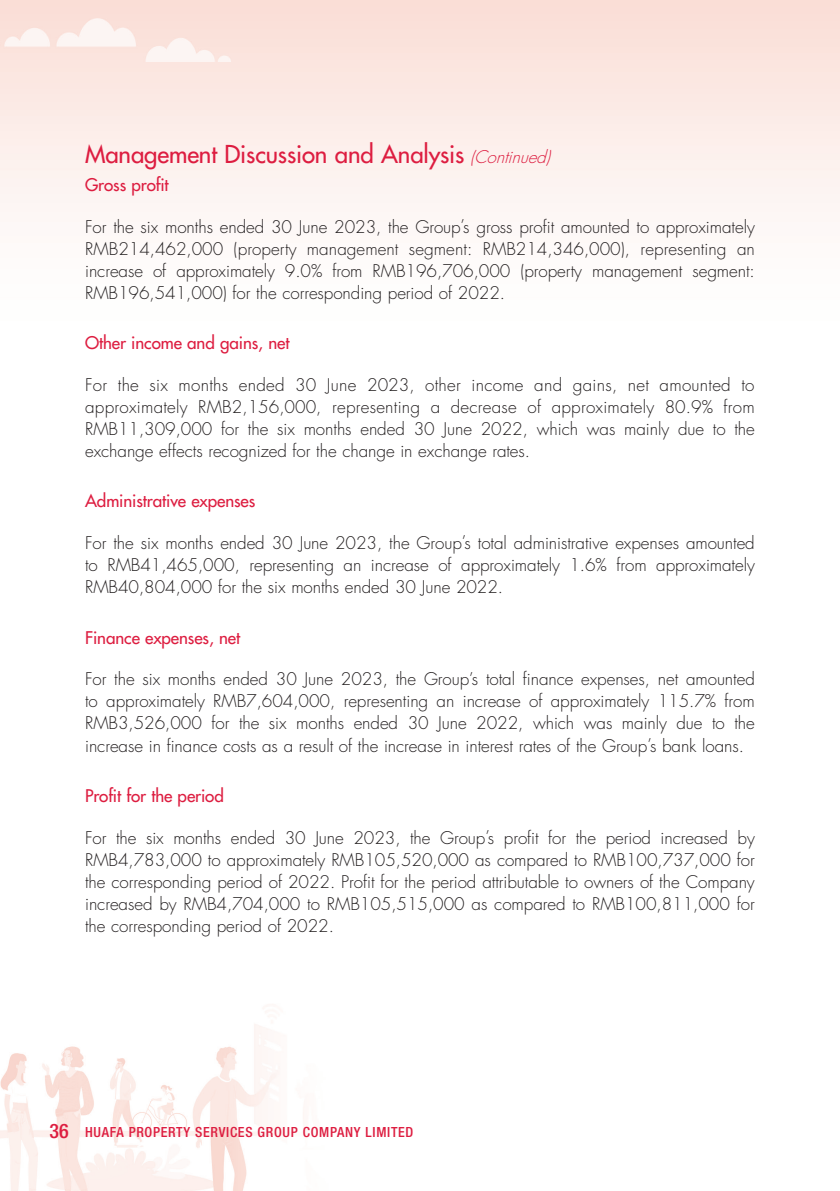
<style>
.page{position:relative;width:840px;height:1191px;background:#fff}
.page>*{position:absolute;margin:0;border:0;box-sizing:border-box;transform-origin:0 0}
.t1{font:500 24px "Futura Std";letter-spacing:-.005em;color:#dd1d40}
.t2{font:300 17px/22px "Futura Std";letter-spacing:-.005em;color:#231f20;text-align:justify}
.t3{font:500 17px "Futura Std";letter-spacing:-.005em;color:#dd1d40}
.t4{font:500 condensed 14px "Helvetica Neue LT Std";letter-spacing:.05em;color:#dd1d40}
.s1{font-weight:300;font-style:italic;font-size:17px}
.s2{font-size:20px}
</style>
<div class="page">
<img style="left:0;top:0;width:839px;height:1191px">
<h1 class="t1" style="left:85px;top:139px;width:471px">Management Discussion and Analysis <span class="s1">(Continued)</span></h1>
<p class="t3" style="left:85px;top:174px;width:85px">Gross profit</p>
<p class="t2" style="left:85px;top:216px;width:671px">For the six months ended 30 June 2023, the Group’s gross profit amounted to approximately RMB214,462,000 (property management segment: RMB214,346,000), representing an increase of approximately 9.0% from RMB196,706,000 (property management segment:<br>RMB196,541,000) for the corresponding period of 2022.</p>
<p class="t3" style="left:85px;top:332px;width:206px">Other income and gains, net</p>
<p class="t2" style="left:85px;top:374px;width:671px">For the six months ended 30 June 2023, other income and gains, net amounted to approximately RMB2,156,000, representing a decrease of approximately 80.9% from RMB11,309,000 for the six months ended 30 June 2022, which was mainly due to the exchange effects recognized for the change in exchange rates.</p>
<p class="t3" style="left:85px;top:490px;width:172px">Administrative expenses</p>
<p class="t2" style="left:85px;top:532px;width:671px">For the six months ended 30 June 2023, the Group’s total administrative expenses amounted to RMB41,465,000, representing an increase of approximately 1.6% from approximately RMB40,804,000 for the six months ended 30 June 2022.</p>
<p class="t3" style="left:85px;top:626px;width:156px">Finance expenses, net</p>
<p class="t2" style="left:85px;top:669px;width:671px">For the six months ended 30 June 2023, the Group’s total finance expenses, net amounted to approximately RMB7,604,000, representing an increase of approximately 115.7% from RMB3,526,000 for the six months ended 30 June 2022, which was mainly due to the increase in finance costs as a result of the increase in interest rates of the Group’s bank loans.</p>
<p class="t3" style="left:85px;top:785px;width:140px">Profit for the period</p>
<p class="t2" style="left:85px;top:827px;width:671px">For the six months ended 30 June 2023, the Group’s profit for the period increased by RMB4,783,000 to approximately RMB105,520,000 as compared to RMB100,737,000 for the corresponding period of 2022. Profit for the period attributable to owners of the Company increased by RMB4,704,000 to RMB105,515,000 as compared to RMB100,811,000 for the corresponding period of 2022.</p>
<p class="t4" style="left:49px;top:1123px;width:365px"><span class="s2">36</span> HUAFA PROPERTY SERVICES GROUP COMPANY LIMITED</p>
</div>
